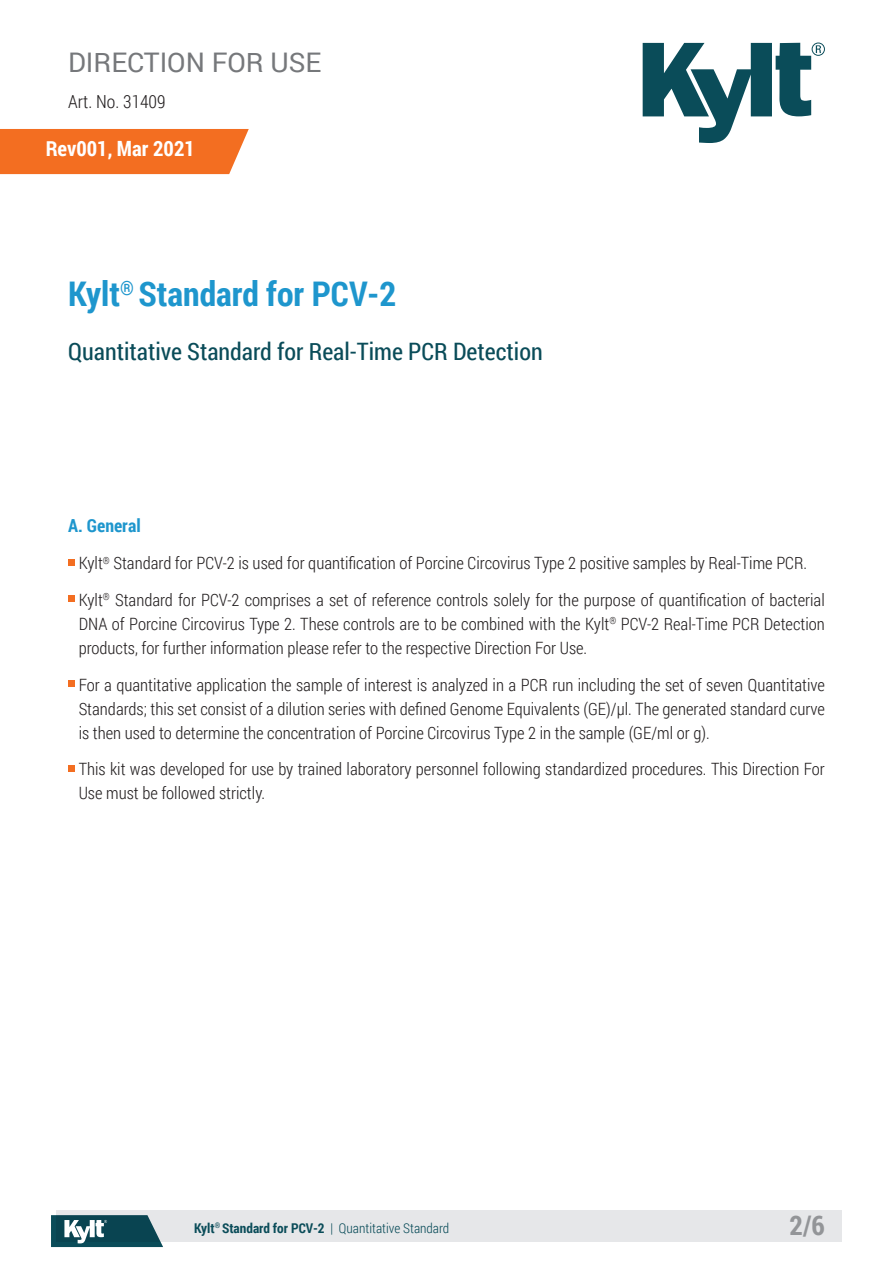
<style>
.page{position:relative;width:893px;height:1263px;background:#fff}
.page>*{position:absolute;margin:0;border:0;box-sizing:border-box;transform-origin:0 0}
.t1{font:700 33.9px "Roboto Condensed";color:#1e96cd}
.t2{font:27px "Roboto";color:#76787b}
.t3{font:700 27px "Roboto Condensed";color:#939598}
.t4{font:24px "Roboto Condensed";color:#0a4c59}
.t5{font:700 21px "Roboto Condensed";color:#fff}
.t6{font:300 18px "Roboto Condensed";color:#231f20}
.t7{font:700 18px "Roboto Condensed";color:#1e96cd}
.t8{font:300 16.95px/24px "Roboto Condensed";color:#231f20}
.t9{font:300 13.5px "Roboto Condensed";color:#0a4c59}
.s1{font-weight:700}
</style>
<div class="page">
<div style="left:56px;top:1210px;width:786px;height:32px;background:#e6e7e9"></div>
<svg style="left:51px;top:1215px;width:112px;height:32px;background:#3b6b75"></svg>
<svg style="left:68px;top:559px;width:6px;height:6px"></svg>
<svg style="left:68px;top:596px;width:6px;height:6px"></svg>
<div style="left:68px;top:680px;width:6px;height:7px;background:#f36e21"></div>
<div style="left:68px;top:765px;width:6px;height:7px;background:#f36e21"></div>
<svg style="left:643px;top:43px;width:182px;height:100px"></svg>
<div style="left:0;top:129px;width:249px;height:45px;background:#f36e21"></div>
<h2 class="t2" style="left:68px;top:43px;width:255px">DIRECTION FOR USE</h2>
<p class="t6" style="left:68px;top:89px;width:99px">Art. No. 31409</p>
<p class="t5" style="left:46px;top:134px;width:151px">Rev001, Mar 2021</p>
<h1 class="t1" style="left:68px;top:270px;width:330px">Kylt<sup>®</sup> Standard for PCV-2</h1>
<h3 class="t4" style="left:68px;top:335px;width:476px">Quantitative Standard for Real-Time PCR Detection</h3>
<p class="t7" style="left:68px;top:513px;width:74px">A. General</p>
<p class="t8" style="left:79px;top:544px;width:748px;line-height:36.8px">Kylt<sup>®</sup> Standard for PCV-2 is used for quantification of Porcine Circovirus Type 2 positive samples by Real-Time PCR.<br>Kylt<sup>®</sup> Standard for PCV-2 comprises a set of reference controls solely for the purpose of quantification of bacterial</p>
<p class="t8" style="left:79px;top:611px;width:748px">DNA of Porcine Circovirus Type 2. These controls are to be combined with the Kylt<sup>®</sup> PCV-2 Real-Time PCR Detection products, for further information please refer to the respective Direction For Use.</p>
<p class="t8" style="left:79px;top:672px;width:748px;text-align:justify">For a quantitative application the sample of interest is analyzed in a PCR run including the set of seven Quantitative Standards; this set consist of a dilution series with defined Genome Equivalents (GE)/μl. The generated standard curve is then used to determine the concentration of Porcine Circovirus Type 2 in the sample (GE/ml or g).</p>
<p class="t8" style="left:79px;top:757px;width:748px">This kit was developed for use by trained laboratory personnel following standardized procedures. This Direction For<br>Use must be followed strictly.</p>
<p class="t9" style="left:194px;top:1218px;width:257px"><span class="s1">Kylt</span><sup>®</sup> <span class="s1">Standard for PCV-2</span> | Quantitative Standard</p>
<h2 class="t3" style="left:789px;top:1206px;width:37px">2/6</h2>
</div>
